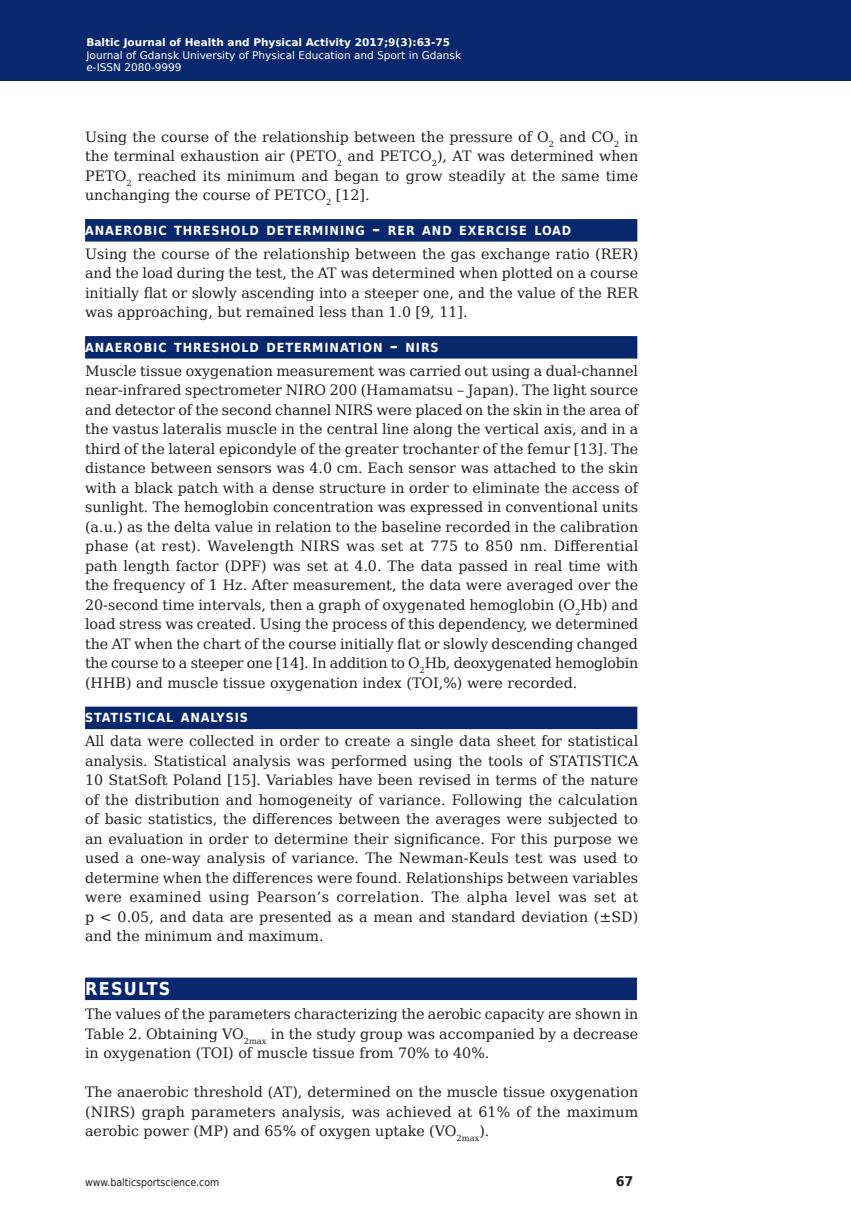
<style>
.page{position:relative;width:851px;height:1212px;background:#fff}
.page>*{position:absolute;margin:0;border:0;box-sizing:border-box;transform-origin:0 0}
.Subhead{font:700 17.85px "DejaVu Sans Condensed";letter-spacing:.07em;color:#fff}
.Body_Text{font:14.25px/19.5px "DejaVu Serif";color:#231f20;text-align:justify}
.t1{font:700 13.35px "DejaVu Sans";color:#231f20;scale:.96 1}
.Subhead_2{font:700 12.6px "DejaVu Sans Condensed";letter-spacing:.07em;color:#fff}
.t2{font:10.5px/12.6px "DejaVu Sans";color:#fff}
.t3{font:700 10.5px "DejaVu Sans";color:#fff}
.t4{font:10.5px "DejaVu Sans Condensed";color:#231f20}
.s1{font-size:18px}
</style>
<div class="page">
<div style="left:0;top:0;width:850px;height:80px;background:#08276c"></div>
<div style="left:85px;top:219px;width:552px;height:23px;background:#08276c"></div>
<div style="left:85px;top:336px;width:552px;height:23px;background:#08276c"></div>
<div style="left:85px;top:707px;width:552px;height:22px;background:#08276c"></div>
<div style="left:85px;top:977px;width:552px;height:23px;background:#08276c"></div>
<p class="t3" style="left:86px;top:34px;width:365px">Baltic Journal of Health and Physical Activity 2017;9(3):63-75</p>
<p class="t2" style="left:86px;top:48px;width:376px">Journal of Gdansk University of Physical Education and Sport in Gdansk e-ISSN 2080-9999</p>
<p class="Body_Text" style="left:85px;top:127px;width:554px">Using the course of the relationship between the pressure of O<sub>2</sub> and CO<sub>2</sub> in the terminal exhaustion air (PETO<sub>2</sub> and PETCO<sub>2</sub>), AT was determined when PETO<sub>2</sub> reached its minimum and began to grow steadily at the same time unchanging the course of PETCO<sub>2</sub> [12].</p>
<p class="Subhead_2" style="left:85px;top:220px;width:487px">ANAEROBIC THRESHOLD DETERMINING <span class="s1">–</span> RER AND EXERCISE LOAD</p>
<p class="Body_Text" style="left:85px;top:244px;width:554px">Using the course of the relationship between the gas exchange ratio (RER) and the load during the test, the AT was determined when plotted on a course initially flat or slowly ascending into a steeper one, and the value of the RER was approaching, but remained less than 1.0 [9, 11].</p>
<p class="Subhead_2" style="left:85px;top:337px;width:355px">ANAEROBIC THRESHOLD DETERMINATION <span class="s1">–</span> NIRS</p>
<p class="Body_Text" style="left:85px;top:361px;width:554px">Muscle tissue oxygenation measurement was carried out using a dual-channel near-infrared spectrometer NIRO 200 (Hamamatsu – Japan). The light source and detector of the second channel NIRS were placed on the skin in the area of the vastus lateralis muscle in the central line along the vertical axis, and in a third of the lateral epicondyle of the greater trochanter of the femur [13]. The distance between sensors was 4.0 cm. Each sensor was attached to the skin with a black patch with a dense structure in order to eliminate the access of sunlight. The hemoglobin concentration was expressed in conventional units (a.u.) as the delta value in relation to the baseline recorded in the calibration phase (at rest). Wavelength NIRS was set at 775 to 850 nm. Differential path length factor (DPF) was set at 4.0. The data passed in real time with the frequency of 1 Hz. After measurement, the data were averaged over the 20-second time intervals, then a graph of oxygenated hemoglobin (O<sub>2</sub>Hb) and load stress was created. Using the process of this dependency, we determined the AT when the chart of the course initially flat or slowly descending changed the course to a steeper one [14]. In addition to O<sub>2</sub>Hb, deoxygenated hemoglobin (HHB) and muscle tissue oxygenation index (TOI,%) were recorded.</p>
<p class="Subhead_2" style="left:85px;top:707px;width:164px">STATISTICAL ANALYSIS</p>
<p class="Body_Text" style="left:85px;top:731px;width:554px">All data were collected in order to create a single data sheet for statistical analysis. Statistical analysis was performed using the tools of STATISTICA 10 StatSoft Poland [15]. Variables have been revised in terms of the nature of the distribution and homogeneity of variance. Following the calculation of basic statistics, the differences between the averages were subjected to an evaluation in order to determine their significance. For this purpose we used a one-way analysis of variance. The Newman-Keuls test was used to determine when the differences were found. Relationships between variables were examined using Pearson’s correlation. The alpha level was set at p &lt; 0.05, and data are presented as a mean and standard deviation (±SD) and the minimum and maximum.</p>
<p class="Subhead" style="left:85px;top:974px;width:87px">RESULTS</p>
<p class="Body_Text" style="left:85px;top:1004px;width:554px">The values of the parameters characterizing the aerobic capacity are shown in Table 2. Obtaining VO<sub>2max</sub> in the study group was accompanied by a decrease in oxygenation (TOI) of muscle tissue from 70% to 40%.</p>
<p class="Body_Text" style="left:85px;top:1082px;width:554px">The anaerobic threshold (AT), determined on the muscle tissue oxygenation (NIRS) graph parameters analysis, was achieved at 61% of the maximum aerobic power (MP) and 65% of oxygen uptake (VO<sub>2max</sub>).</p>
<p class="t4" style="left:85px;top:1174px;width:136px">www.balticsportscience.com</p>
<p class="t1" style="left:615px;top:1170px;width:20px">67</p>
</div>
